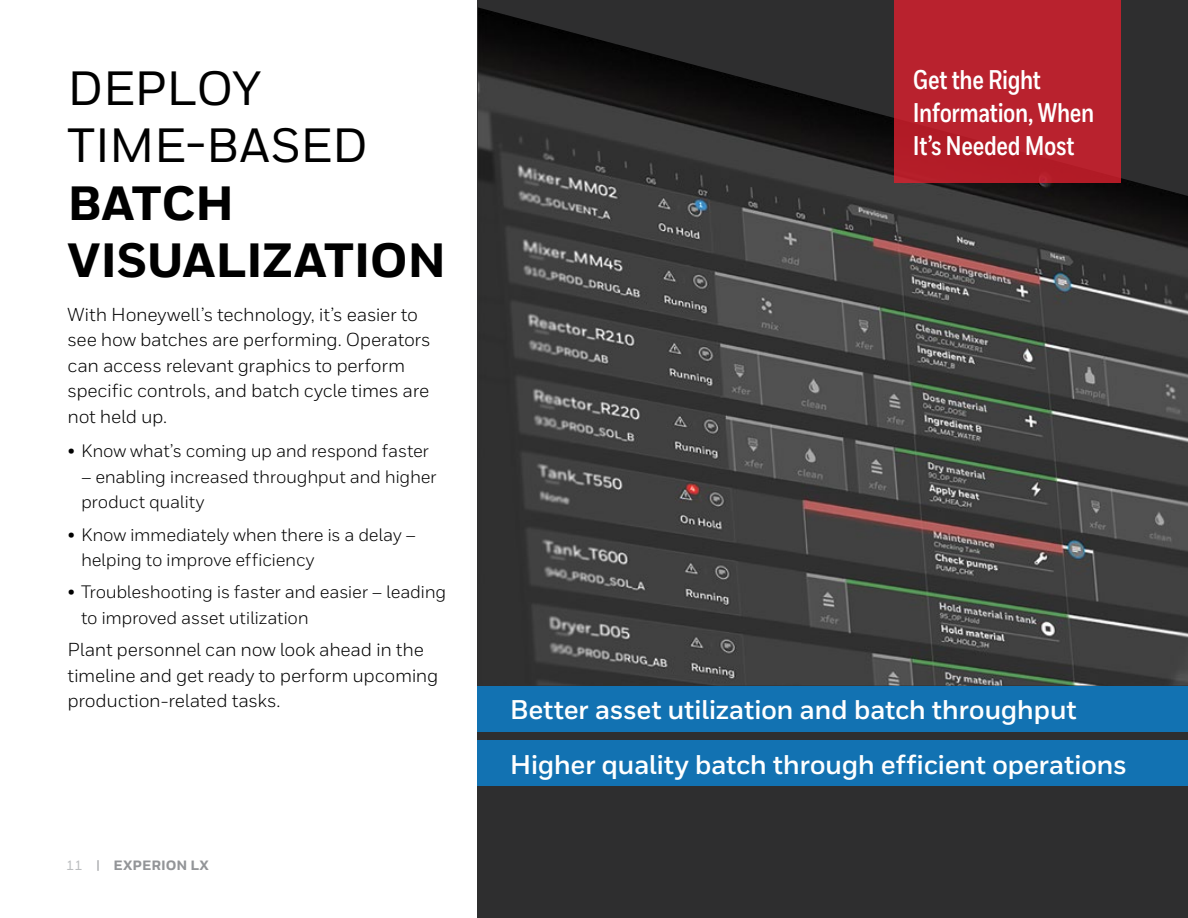
<style>
.page{position:relative;width:1188px;height:918px;background:#fff}
.page>*{position:absolute;margin:0;border:0;box-sizing:border-box;transform-origin:0 0}
.t1{font:800 48px/57.6px "Honeywell Sans";letter-spacing:-.01em;color:#000}
.t2{font:500 48px/57.6px "Honeywell Sans";letter-spacing:-.01em;color:#000}
.t3{font:700 27px/54.3px "Honeywell Sans";letter-spacing:-.015em;color:#fff}
.t4{font:700 27px/33px "Honeywell Cond";letter-spacing:-.015em;color:#fff}
.t5{font:18.75px/25.5px "Honeywell Sans";letter-spacing:-.015em;color:#000}
.t6{font:18px/25.5px "Honeywell Sans";letter-spacing:-.015em;color:#000}
.t7{font:800 13.5px "Honeywell Sans";letter-spacing:.005em;color:#939598}
.s1{font-weight:500;color:#bcbec0}
.s2{font-weight:500;font-size:12.9px}
</style>
<div class="page">
<div style="left:478px;top:0;width:710px;height:918px;background:#2e2e2f"></div>
<img style="left:478px;top:7px;width:710px;height:679px">
<div style="left:895px;top:0;width:226px;height:182px;background:#b9222e"></div>
<div style="left:478px;top:686px;width:710px;height:46px;background:#1272b2"></div>
<div style="left:478px;top:741px;width:710px;height:45px;background:#1272b2"></div>
<h1 class="t2" style="left:68px;top:60px;width:302px">DEPLOY<br>TIME-BASED</h1>
<h1 class="t1" style="left:68px;top:176px;width:380px">BATCH<br>VISUALIZATION</h1>
<p class="t5" style="left:68px;top:302px;width:365px">With Honeywell’s technology, it’s easier to see how batches are performing. Operators can access relevant graphics to perform specific controls, and batch cycle times are not held up.</p>
<p class="t6" style="left:68px;top:439px;width:363px">• Know what’s coming up and respond faster</p>
<p class="t6" style="left:81px;top:464px;width:357px">– enabling increased throughput and higher product quality</p>
<p class="t6" style="left:81px;top:522px;width:337px;text-indent:-14px">• Know immediately when there is a delay – helping to improve efficiency</p>
<p class="t6" style="left:81px;top:580px;width:367px;text-indent:-14px">• Troubleshooting is faster and easier – leading to improved asset utilization</p>
<p class="t5" style="left:68px;top:637px;width:373px">Plant personnel can now look ahead in the timeline and get ready to perform upcoming production-related tasks.</p>
<p class="t7" style="left:66px;top:857px;width:144px"><span class="s1">11</span> <span class="s2">|</span> EXPERION LX</p>
<h2 class="t4" style="left:913px;top:64px;width:183px">Get the Right<br>Information, When<br>It’s Needed Most</h2>
<h2 class="t3" style="left:510px;top:683px;width:619px">Better asset utilization and batch throughput<br>Higher quality batch through efficient operations</h2>
</div>
